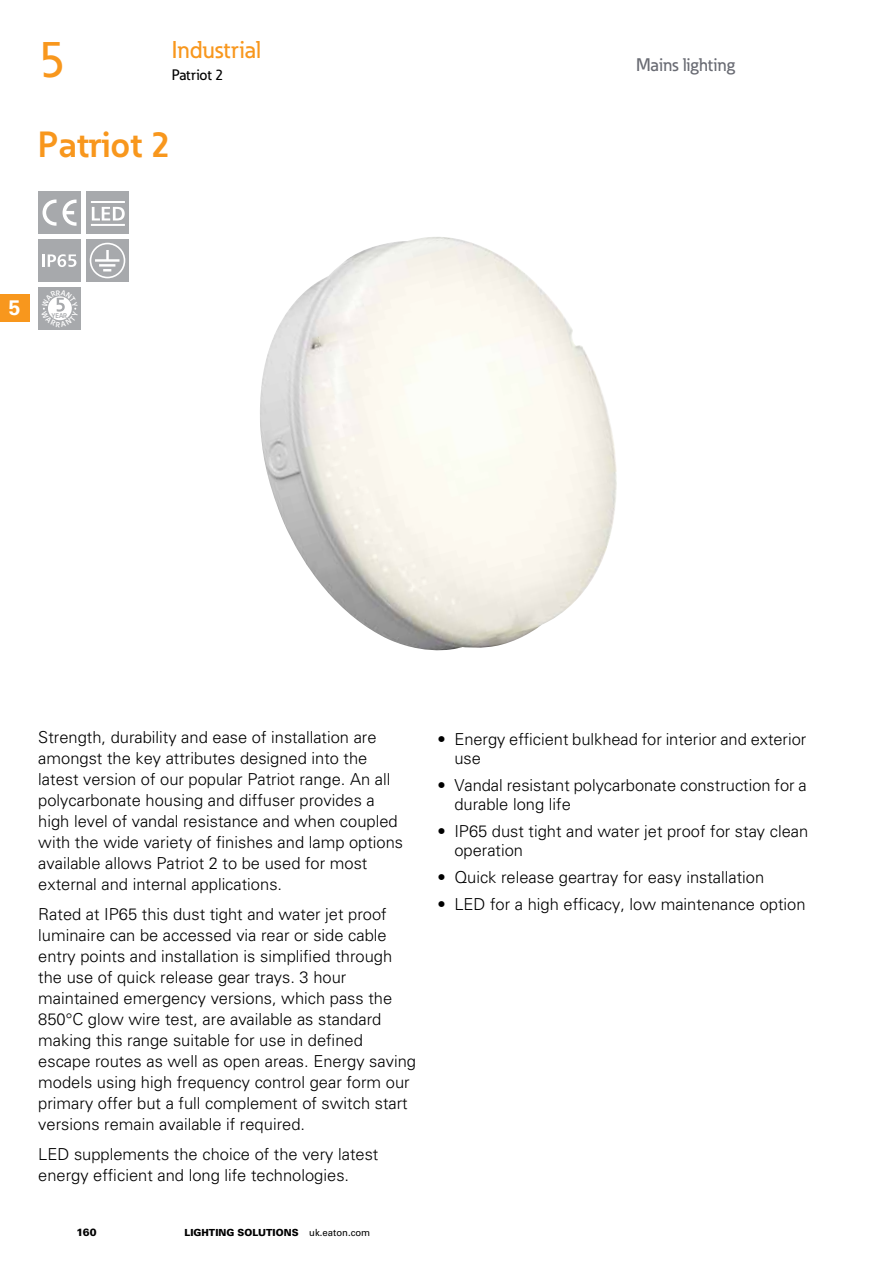
<style>
.page{position:relative;width:893px;height:1263px;background:#fff}
.page>*{position:absolute;margin:0;border:0;box-sizing:border-box;transform-origin:0 0}
.t1{font:500 51px "Eaton";color:#f8971d}
.t2{font:700 36px "Eaton";color:#f8971d}
.t3{font:500 24px "Eaton";letter-spacing:.01em;color:#f8971d}
.t4{font:700 21px "Univers LT Std";color:#fff}
.t5{font:500 18px "Eaton";color:#696b73}
.t6{font:300 16.5px/21px "Univers LT Std";color:#000}
.t7{font:500 15px "Eaton";color:#000}
.t8{font:900 10.5px "Univers LT Std";color:#000}
.t9{font:900 9.75px "Univers LT Std";color:#000}
.t10{font:700 6.75px "Eaton";color:#a7a9ac}
.s1{font-weight:400}
</style>
<div class="page">
<img style="left:260px;top:237px;width:357px;height:414px">
<div style="left:86px;top:239px;width:43px;height:43px;background:#a7a9ac"></div>
<div style="left:90px;top:243px;width:35px;height:35px;border:2px solid #fff;border-radius:50%"></div>
<hr style="left:95px;top:259px;width:25px;height:3px;background:#fff">
<hr style="left:99px;top:264px;width:16px;height:3px;background:#fff">
<svg style="left:103px;top:269px;width:8px;height:2px"></svg>
<svg style="left:106px;top:250px;width:3px;height:9px"></svg>
<div style="left:38px;top:239px;width:43px;height:43px;background:#a7a9ac"></div>
<svg style="left:42px;top:254px;width:34px;height:13px"></svg>
<div style="left:38px;top:191px;width:43px;height:43px;background:#a7a9ac"></div>
<svg style="left:43px;top:199px;width:14px;height:27px"></svg>
<svg style="left:63px;top:200px;width:14px;height:26px"></svg>
<div style="left:87px;top:191px;width:42px;height:43px;background:#a7a9ac"></div>
<hr style="left:91px;top:224px;width:34px;height:2px;background:#fff">
<hr style="left:91px;top:201px;width:34px;height:2px;background:#fff">
<svg style="left:92px;top:207px;width:33px;height:13px"></svg>
<div style="left:39px;top:287px;width:42px;height:43px;background:#a7a9ac"></div>
<div style="left:0;top:294px;width:30px;height:27px;background:#f8971d"></div>
<svg style="left:43px;top:296px;width:34px;height:25px"></svg>
<h1 class="t1" style="left:38px;top:28px;width:29px">5</h1>
<h3 class="t3" style="left:172px;top:35px;width:91px">Industrial</h3>
<p class="t7" style="left:172px;top:65px;width:53px">Patriot 2</p>
<h2 class="t2" style="left:38px;top:122px;width:134px">Patriot 2</h2>
<p class="t4" style="left:9px;top:295px;width:13px">5</p>
<p class="t10" style="left:51px;top:311px;width:17px">YEAR</p>
<p class="t5" style="left:636px;top:54px;width:100px">Mains lighting</p>
<p class="t6" style="left:38px;top:727px;width:366px">Strength, durability and ease of installation are amongst the key attributes designed into the latest version of our popular Patriot range. An all polycarbonate housing and diffuser provides a high level of vandal resistance and when coupled with the wide variety of finishes and lamp options available allows Patriot 2 to be used for most external and internal applications.</p>
<p class="t6" style="left:38px;top:903px;width:379px">Rated at IP65 this dust tight and water jet proof luminaire can be accessed via rear or side cable entry points and installation is simplified through the use of quick release gear trays. 3 hour maintained emergency versions, which pass the 850°C glow wire test, are available as standard making this range suitable for use in defined escape routes as well as open areas. Energy saving models using high frequency control gear form our primary offer but a full complement of switch start versions remain available if required.</p>
<p class="t6" style="left:38px;top:1143px;width:342px">LED supplements the choice of the very latest energy efficient and long life technologies.</p>
<p class="t8" style="left:77px;top:1225px;width:22px">160</p>
<p class="t9" style="left:185px;top:1226px;width:187px">LIGHTING SOLUTIONS <span class="s1">uk.eaton.com</span></p>
<p class="t6" style="left:454px;top:730px;width:353px;line-height:18.8px;text-indent:-17px">• Energy efficient bulkhead for interior and exterior use</p>
<p class="t6" style="left:454px;top:776px;width:354px;line-height:18.8px;text-indent:-17px">• Vandal resistant polycarbonate construction for a durable long life</p>
<p class="t6" style="left:454px;top:822px;width:355px;line-height:18.8px;text-indent:-17px">• IP65 dust tight and water jet proof for stay clean operation</p>
<p class="t6" style="left:437px;top:867px;width:328px">• Quick release geartray for easy installation</p>
<p class="t6" style="left:437px;top:894px;width:370px">• LED for a high efficacy, low maintenance option</p>
</div>
